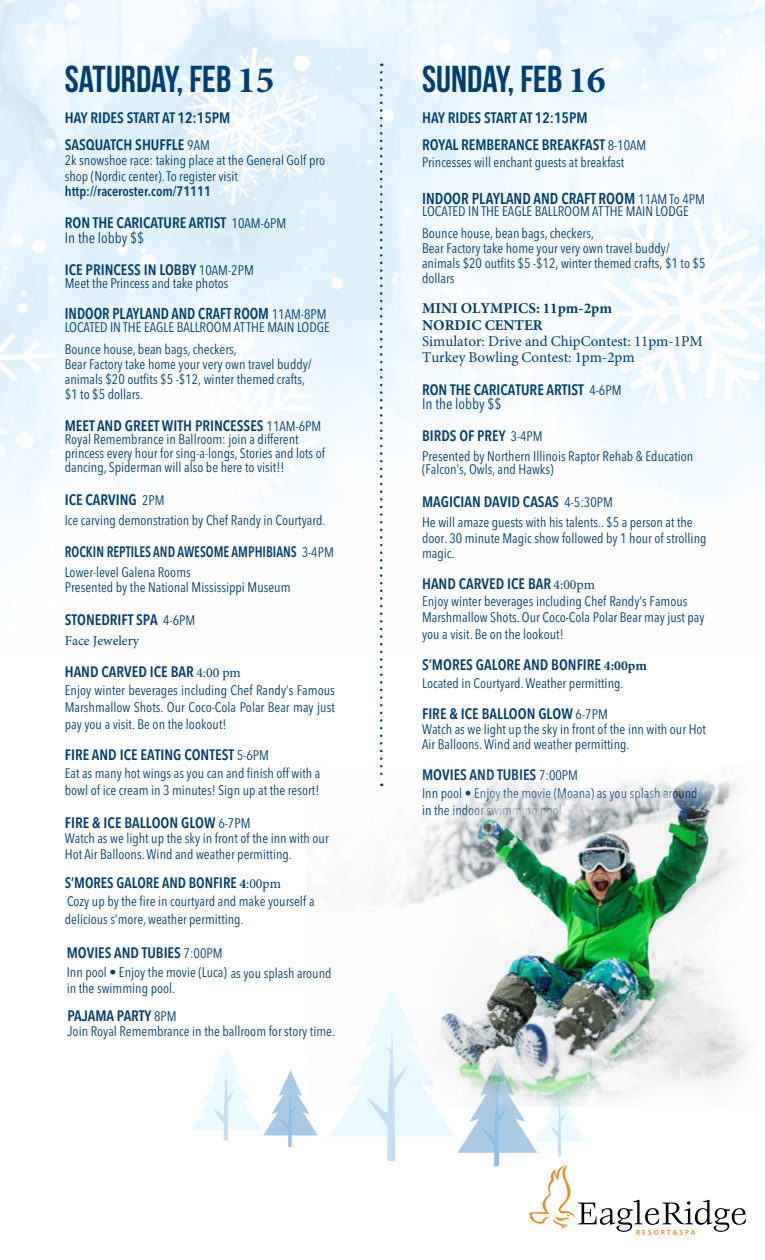
<style>
.page{position:relative;width:765px;height:1260px;background:#fff}
.page>*{position:absolute;margin:0;border:0;box-sizing:border-box;transform-origin:0 0}
.t1{font:700 37.5px "Bebas Neue";color:#003e72}
.t2{font:600 condensed 15.62px "Avenir Next LT Pro";color:#003e72;scale:.96 1}
.t3{font:600 condensed 15.62px "Avenir Next LT Pro";color:#003e72;scale:.92 1}
.t4{font:600 condensed 15px/27.5px "Avenir Next LT Pro";color:#003e72}
.t5{font:15px/16.4px "Minion Pro";color:#003e72}
.t6{font:600 condensed 15px "Avenir Next LT Pro";color:#003e72;scale:.88 1}
.t7{font:700 15px/16.4px "Minion Pro";color:#003e72}
.t8{font:600 condensed 15px "Avenir Next LT Pro";color:#003e72;scale:.96 1}
.t9{font:condensed 13.75px/15px "Avenir Next LT Pro";color:#003e72}
.t10{font:600 condensed 13.75px "Avenir Next LT Pro";color:#003e72}
.t11{font:13.75px "Minion Pro";color:#003e72}
.s1{font-family:"Minion Pro"}
.s2{font-weight:400;font-size:13.75px}
.s3{font-weight:400}
.s4{font-family:"Minion Pro";font-weight:400;font-stretch:normal;font-size:13.75px}
.s5{font-family:"Minion Pro";font-weight:700;font-stretch:normal;font-size:13.75px}
</style>
<div class="page">
<svg style="left:203px;top:1047px;width:103px;height:64px"></svg>
<svg style="left:192px;top:1111px;width:114px;height:36px"></svg>
<svg style="left:387px;top:1142px;width:359px;height:93px"></svg>
<img style="left:0;top:0;width:765px;height:684px">
<svg style="left:380px;top:72px;width:2px;height:643px"></svg>
<img style="left:306px;top:719px;width:444px;height:423px">
<h1 class="t1" style="left:65px;top:58px;width:211px">SATURDAY, FEB <span class="s1">15</span></h1>
<p class="t4" style="left:65px;top:104px;width:167px">HAY RIDES START AT 12:15PM<br>SASQUATCH SHUFFLE <span class="s2">9AM</span></p>
<p class="t9" style="left:65px;top:153px;width:262px">2k snowshoe race: taking place at the General Golf pro shop (Nordic center). To register visit</p>
<p class="t10" style="left:65px;top:183px;width:148px">http://raceroster.com/71111</p>
<p class="t4" style="left:65px;top:215px;width:223px;line-height:15px">RON THE CARICATURE ARTIST <span class="s2">10AM-6PM<br></span><span class="s3">In the lobby $$</span></p>
<p class="t4" style="left:65px;top:256px;width:191px">ICE PRINCESS IN LOBBY <span class="s2">10AM-2PM</span></p>
<p class="t9" style="left:65px;top:275px;width:165px">Meet the Princess and take photos</p>
<p class="t3" style="left:65px;top:304px;width:286px">INDOOR PLAYLAND AND CRAFT ROOM <span class="s2">11AM-8PM</span></p>
<p class="t9" style="left:65px;top:316px;width:267px;line-height:22.5px">LOCATED IN THE EAGLE BALLROOM AT THE MAIN LODGE<br>Bounce house, bean bags, checkers,</p>
<p class="t9" style="left:65px;top:357px;width:248px">Bear Factory take home your very own travel buddy/ animals $20 outfits $5 -$12, winter themed crafts, $1 to $5 dollars.</p>
<p class="t4" style="left:65px;top:412px;width:258px">MEET AND GREET WITH PRINCESSES <span class="s2">11AM-6PM</span></p>
<p class="t9" style="left:65px;top:432px;width:262px;line-height:14px">Royal Remembrance in Ballroom: join a different princess every hour for sing-a-longs, Stories and lots of dancing, Spiderman will also be here to visit!!</p>
<p class="t4" style="left:65px;top:486px;width:101px">ICE CARVING <span class="s2">2PM</span></p>
<p class="t9" style="left:65px;top:512px;width:262px">Ice carving demonstration by Chef Randy in Courtyard.</p>
<p class="t6" style="left:65px;top:543px;width:307px">ROCKIN REPTILES AND AWESOME AMPHIBIANS <span class="s2">3-4PM</span></p>
<p class="t9" style="left:65px;top:565px;width:227px">Lower-level Galena Rooms<br>Presented by the National Mississippi Museum</p>
<p class="t4" style="left:65px;top:606px;width:132px">STONEDRIFT SPA <span class="s2">4-6PM</span></p>
<p class="t11" style="left:65px;top:631px;width:76px">Face Jewelery</p>
<p class="t4" style="left:65px;top:658px;width:178px">HAND CARVED ICE BAR <span class="s4">4:00 pm</span></p>
<p class="t9" style="left:65px;top:681px;width:272px;line-height:17px;text-align:justify">Enjoy winter beverages including Chef Randy’s Famous Marshmallow Shots. Our Coco-Cola Polar Bear may just pay you a visit. Be on the lookout!</p>
<p class="t4" style="left:65px;top:741px;width:206px">FIRE AND ICE EATING CONTEST <span class="s2">5-6PM</span></p>
<p class="t9" style="left:65px;top:764px;width:257px;line-height:17.4px">Eat as many hot wings as you can and finish off with a bowl of ice cream in 3 minutes! Sign up at the resort!</p>
<p class="t4" style="left:65px;top:808px;width:187px">FIRE &amp; ICE BALLOON GLOW <span class="s2">6-7PM</span></p>
<p class="t9" style="left:65px;top:830px;width:266px;line-height:15.6px">Watch as we light up the sky in front of the inn with our<br>Hot Air Balloons. Wind and weather permitting.</p>
<p class="t8" style="left:65px;top:874px;width:227px">S’MORES GALORE AND BONFIRE <span class="s5">4</span><span class="s4">:00pm</span></p>
<p class="t9" style="left:65px;top:893px;width:251px;line-height:17.4px">Cozy up by the fire in courtyard and make yourself a delicious s’more, weather permitting.</p>
<p class="t4" style="left:67px;top:939px;width:157px">MOVIES AND TUBIES <span class="s2">7:00PM</span></p>
<p class="t9" style="left:67px;top:964px;width:266px;line-height:15.9px">Inn pool • Enjoy the movie (Luca) as you splash around in the swimming pool.</p>
<p class="t4" style="left:67px;top:1002px;width:111px">PAJAMA PARTY <span class="s2">8PM</span></p>
<p class="t9" style="left:67px;top:1023px;width:269px">Join Royal Remembrance in the ballroom for story time.</p>
<h1 class="t1" style="left:422px;top:58px;width:185px">SUNDAY, FEB <span class="s1">16</span></h1>
<p class="t4" style="left:422px;top:104px;width:226px">HAY RIDES START AT 12:15PM<br>ROYAL REMBERANCE BREAKFAST <span class="s2">8-10AM</span></p>
<p class="t9" style="left:422px;top:154px;width:204px">Princesses will enchant guests at breakfast</p>
<p class="t2" style="left:422px;top:189px;width:296px">INDOOR PLAYLAND AND CRAFT ROOM <span class="s2">11AM To 4PM</span></p>
<p class="t9" style="left:422px;top:199px;width:268px;line-height:22.5px">LOCATED IN THE EAGLE BALLROOM AT THE MAIN LODGE<br>Bounce house, bean bags, checkers,</p>
<p class="t9" style="left:422px;top:241px;width:285px">Bear Factory take home your very own travel buddy/ animals $20 outfits $5 -$12, winter themed crafts, $1 to $5 dollars</p>
<p class="t7" style="left:422px;top:300px;width:191px">MINI OLYMPICS: 11pm-2pm<br>NORDIC CENTER</p>
<p class="t5" style="left:422px;top:333px;width:282px">Simulator: Drive and ChipContest: 11pm-1PM<br>Turkey Bowling Contest: 1pm-2pm</p>
<p class="t4" style="left:422px;top:382px;width:201px;line-height:14.4px">RON THE CARICATURE ARTIST <span class="s2">4-6PM<br></span><span class="s3">In the lobby $$</span></p>
<p class="t4" style="left:422px;top:422px;width:122px">BIRDS OF PREY <span class="s2">3-4PM</span></p>
<p class="t9" style="left:422px;top:450px;width:273px;line-height:13px">Presented by Northern Illinois Raptor Rehab &amp; Education (Falcon’s, Owls, and Hawks)</p>
<p class="t4" style="left:422px;top:488px;width:192px">MAGICIAN DAVID CASAS <span class="s2">4-5:30PM</span></p>
<p class="t9" style="left:422px;top:514px;width:286px;line-height:15.6px">He will amaze guests with his talents.. $5 a person at the door. 30 minute Magic show followed by 1 hour of strolling magic.</p>
<p class="t4" style="left:422px;top:570px;width:174px">HAND CARVED ICE BAR <span class="s4">4:00pm</span></p>
<p class="t9" style="left:422px;top:593px;width:284px;line-height:16.5px">Enjoy winter beverages including Chef Randy’s Famous<br>Marshmallow Shots. Our Coco-Cola Polar Bear may just pay you a visit. Be on the lookout!</p>
<p class="t4" style="left:422px;top:651px;width:226px">S’MORES GALORE AND BONFIRE <span class="s5">4:00pm</span></p>
<p class="t9" style="left:422px;top:676px;width:203px">Located in Courtyard. Weather permitting.</p>
<p class="t4" style="left:422px;top:700px;width:187px">FIRE &amp; ICE BALLOON GLOW <span class="s2">6-7PM</span></p>
<p class="t9" style="left:422px;top:722px;width:285px">Watch as we light up the sky in front of the inn with our Hot<br>Air Balloons. Wind and weather permitting.</p>
<p class="t4" style="left:422px;top:761px;width:158px">MOVIES AND TUBIES <span class="s2">7:00PM</span></p>
<p class="t9" style="left:422px;top:784px;width:277px;line-height:17.4px">Inn pool • Enjoy the movie (Moana) as you splash around in the indoor swimming pool</p>
</div>
